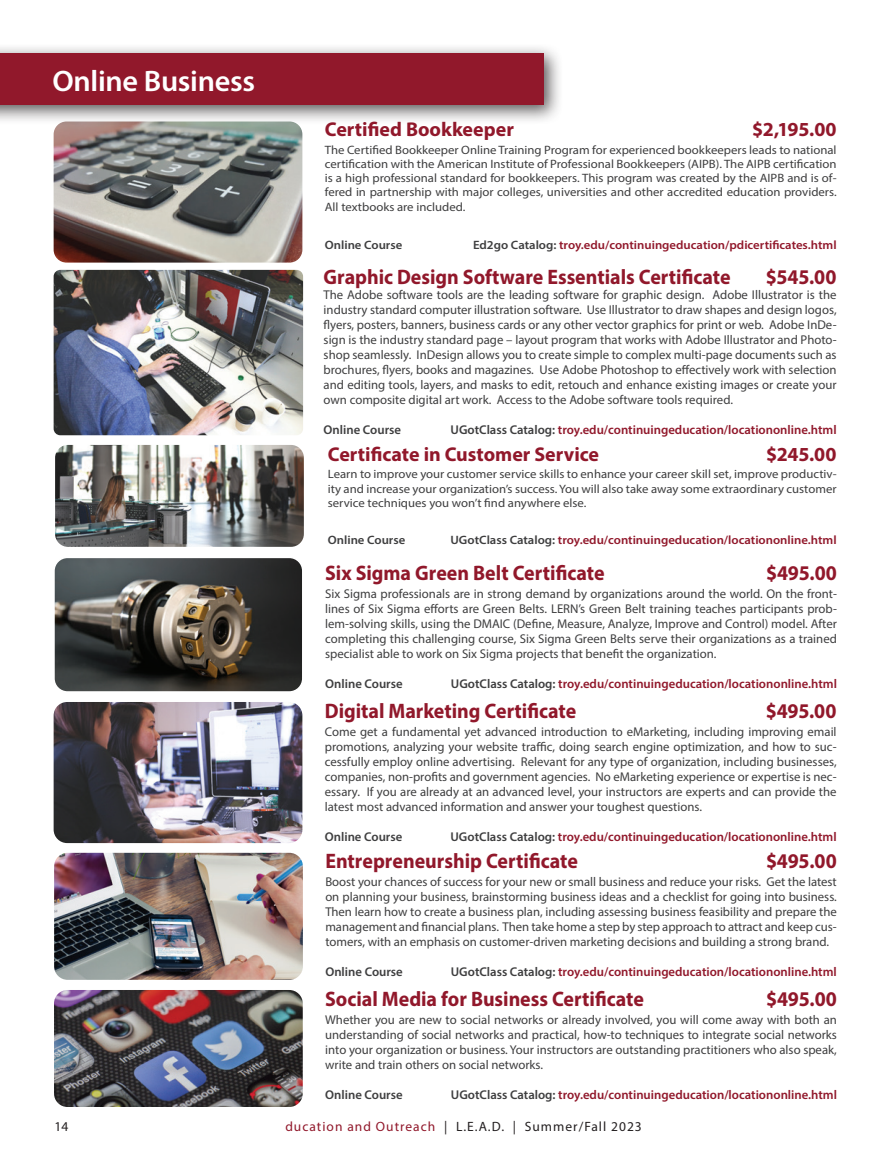
<style>
.page{position:relative;width:891px;height:1161px;background:#fff}
.page>*{position:absolute;margin:0;border:0;box-sizing:border-box;transform-origin:0 0}
.t1{font:600 29.7px "Myriad Pro";letter-spacing:-.01em;color:#fff}
.t2{font:700 21px "Myriad Pro";color:#91182b;scale:.95 1}
.t3{font:700 19.95px "Myriad Pro";color:#91182b}
.t4{font:13.5px "Myriad Pro";letter-spacing:.075em;color:#231f20}
.t5{font:12.75px/15px "Myriad Pro";color:#3e3e3f;text-align:justify}
.t6{font:600 12.75px "Myriad Pro";color:#91182b}
.t7{font:600 12.75px "Myriad Pro";color:#3e3e3f}
.t8{font:12.15px/14.2px "Myriad Pro";color:#3e3e3f;text-align:justify;scale:1.05 1}
.t9{font:600 12.15px "Myriad Pro";color:#91182b;scale:1.05 1}
.t10{font:600 12.15px "Myriad Pro";color:#3e3e3f;scale:1.05 1}
.s1{color:#3e3e3f}
.s2{color:#91182b}
</style>
<div class="page">
<img style="left:54px;top:125px;width:248px;height:138px">
<img style="left:54px;top:270px;width:249px;height:165px">
<img style="left:54px;top:702px;width:248px;height:141px">
<img style="left:56px;top:560px;width:245px;height:130px">
<div style="left:53px;top:557px;width:251px;height:136px;border:2px solid #fff;border-radius:14px"></div>
<img style="left:55px;top:445px;width:249px;height:102px">
<div style="left:0;top:42px;width:564px;height:83px;background:#231f20;opacity:.75"></div>
<div style="left:0;top:53px;width:544px;height:52px;background:#91182b"></div>
<img style="left:54px;top:853px;width:249px;height:127px">
<img style="left:54px;top:990px;width:249px;height:117px">
<h1 class="t1" style="left:52px;top:62px;width:204px">Online Business</h1>
<h3 class="t3" style="left:325px;top:117px;width:191px">Certified Bookkeeper</h3>
<p class="t3" style="left:752px;top:117px;width:86px">$2,195.00</p>
<p class="t8" style="left:325px;top:142px;width:489px">The Certified Bookkeeper Online Training Program for experienced bookkeepers leads to national certification with the American Institute of Professional Bookkeepers (AIPB). The AIPB certification is a high professional standard for bookkeepers. This program was created by the AIPB and is of&shy;fered in partnership with major colleges, universities and other accredited education providers.<br>All textbooks are included.</p>
<p class="t10" style="left:325px;top:237px;width:75px">Online Course</p>
<p class="t9" style="left:473px;top:237px;width:348px"><span class="s1">Ed2go Catalog:</span> troy.edu/continuingeducation/pdicertificates.html</p>
<h3 class="t2" style="left:324px;top:263px;width:430px">Graphic Design Software Essentials Certificate</h3>
<p class="t2" style="left:766px;top:263px;width:76px">$545.00</p>
<p class="t5" style="left:324px;top:287px;width:515px">The Adobe software tools are the leading software for graphic design. Adobe Illustrator is the industry standard computer illustration software. Use Illustrator to draw shapes and design logos, flyers, posters, banners, business cards or any other vector graphics for print or web. Adobe InDe&shy;sign is the industry standard page – layout program that works with Adobe Illustrator and Photo&shy;shop seamlessly. InDesign allows you to create simple to complex multi-page documents such as brochures, flyers, books and magazines. Use Adobe Photoshop to effectively work with selection and editing tools, layers, and masks to edit, retouch and enhance existing images or create your own composite digital art work. Access to the Adobe software tools required.</p>
<p class="t7" style="left:324px;top:422px;width:79px">Online Course</p>
<p class="t6" style="left:451px;top:422px;width:388px"><span class="s1">UGotClass Catalog:</span> troy.edu/continuingeducation/locationonline.html</p>
<h3 class="t3" style="left:328px;top:441px;width:273px">Certificate in Customer Service</h3>
<p class="t3" style="left:766px;top:441px;width:72px">$245.00</p>
<p class="t8" style="left:328px;top:467px;width:486px">Learn to improve your customer service skills to enhance your career skill set, improve productiv&shy;ity and increase your organization’s success. You will also take away some extraordinary customer service techniques you won’t find anywhere else.</p>
<p class="t10" style="left:328px;top:532px;width:75px">Online Course</p>
<p class="t9" style="left:451px;top:532px;width:369px"><span class="s1">UGotClass Catalog:</span> troy.edu/continuingeducation/locationonline.html</p>
<h3 class="t2" style="left:325px;top:559px;width:296px">Six Sigma Green Belt Certificate</h3>
<p class="t2" style="left:766px;top:559px;width:76px">$495.00</p>
<p class="t5" style="left:325px;top:586px;width:513px">Six Sigma professionals are in strong demand by organizations around the world. On the front&shy;lines of Six Sigma efforts are Green Belts. LERN’s Green Belt training teaches participants prob&shy;lem-solving skills, using the DMAIC (Define, Measure, Analyze, Improve and Control) model. After completing this challenging course, Six Sigma Green Belts serve their organizations as a trained specialist able to work on Six Sigma projects that benefit the organization.</p>
<p class="t7" style="left:325px;top:675px;width:79px">Online Course</p>
<p class="t6" style="left:451px;top:675px;width:388px"><span class="s1">UGotClass Catalog:</span> troy.edu/continuingeducation/locationonline.html</p>
<h3 class="t2" style="left:325px;top:697px;width:266px">Digital Marketing Certificate</h3>
<p class="t2" style="left:766px;top:697px;width:76px">$495.00</p>
<p class="t5" style="left:325px;top:724px;width:513px">Come get a fundamental yet advanced introduction to eMarketing, including improving email promotions, analyzing your website traffic, doing search engine optimization, and how to suc&shy;cessfully employ online advertising. Relevant for any type of organization, including businesses, companies, non-profits and government agencies. No eMarketing experience or expertise is nec&shy;essary. If you are already at an advanced level, your instructors are experts and can provide the latest most advanced information and answer your toughest questions.</p>
<p class="t7" style="left:325px;top:829px;width:79px">Online Course</p>
<p class="t6" style="left:451px;top:829px;width:388px"><span class="s1">UGotClass Catalog:</span> troy.edu/continuingeducation/locationonline.html</p>
<h3 class="t2" style="left:325px;top:847px;width:267px">Entrepreneurship Certificate</h3>
<p class="t2" style="left:766px;top:847px;width:76px">$495.00</p>
<p class="t5" style="left:325px;top:874px;width:513px">Boost your chances of success for your new or small business and reduce your risks. Get the latest on planning your business, brainstorming business ideas and a checklist for going into business.<br>Then learn how to create a business plan, including assessing business feasibility and prepare the management and financial plans. Then take home a step by step approach to attract and keep cus&shy;tomers, with an emphasis on customer-driven marketing decisions and building a strong brand.</p>
<p class="t7" style="left:325px;top:963px;width:79px">Online Course</p>
<p class="t6" style="left:451px;top:963px;width:388px"><span class="s1">UGotClass Catalog:</span> troy.edu/continuingeducation/locationonline.html</p>
<h3 class="t2" style="left:325px;top:985px;width:337px">Social Media for Business Certificate</h3>
<p class="t2" style="left:766px;top:985px;width:76px">$495.00</p>
<p class="t5" style="left:325px;top:1012px;width:513px">Whether you are new to social networks or already involved, you will come away with both an understanding of social networks and practical, how-to techniques to integrate social networks into your organization or business. Your instructors are outstanding practitioners who also speak, write and train others on social networks.</p>
<p class="t7" style="left:325px;top:1087px;width:79px">Online Course</p>
<p class="t6" style="left:451px;top:1087px;width:388px"><span class="s1">UGotClass Catalog:</span> troy.edu/continuingeducation/locationonline.html</p>
<p class="t4" style="left:54px;top:1118px;width:15px">14</p>
<p class="t4" style="left:285px;top:1118px;width:358px"><span class="s2">ducation and Outreach</span> | L.E.A.D. | Summer/Fall 2023</p>
</div>
